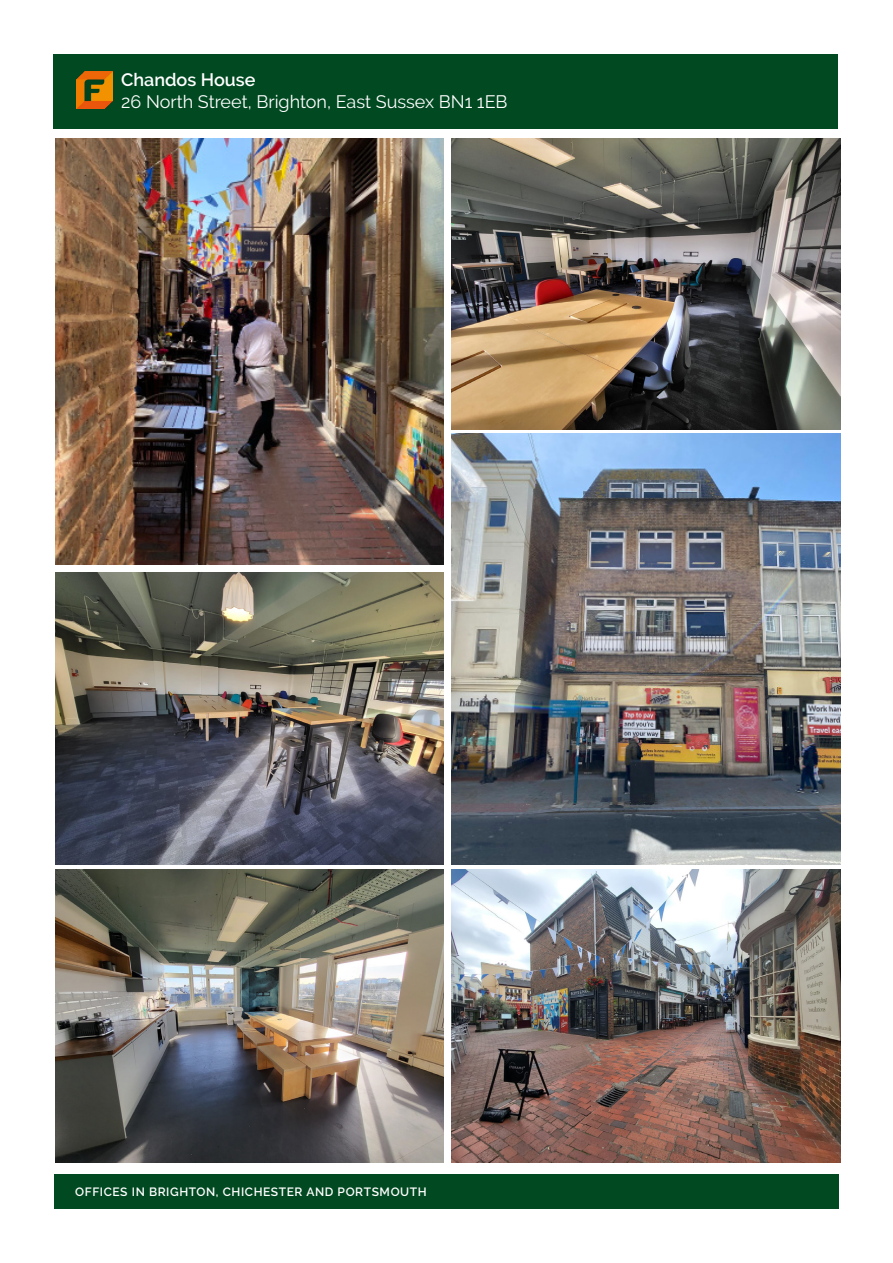
<style>
.page{position:relative;width:893px;height:1263px;background:#fff}
.page>*{position:absolute;margin:0;border:0;box-sizing:border-box;transform-origin:0 0}
.t1{font:18px "Raleway";color:#fff}
.t2{font:600 18px "Raleway";color:#fff}
.t3{font:600 12px "Raleway";letter-spacing:.05em;color:#fff}
</style>
<div class="page">
<div style="left:53px;top:54px;width:785px;height:75px;background:#004921"></div>
<img style="left:77px;top:72px;width:35px;height:37px">
<div style="left:54px;top:1175px;width:785px;height:34px;background:#004921"></div>
<img style="left:55px;top:138px;width:389px;height:426px">
<img style="left:452px;top:138px;width:389px;height:291px">
<img style="left:452px;top:434px;width:389px;height:431px">
<img style="left:55px;top:870px;width:389px;height:292px">
<img style="left:55px;top:572px;width:389px;height:293px">
<img style="left:452px;top:870px;width:389px;height:292px">
<p class="t2" style="left:121px;top:69px;width:136px">Chandos House</p>
<p class="t1" style="left:121px;top:92px;width:388px">26 North Street, Brighton, East Sussex BN1 1EB</p>
<p class="t3" style="left:75px;top:1185px;width:353px">OFFICES IN BRIGHTON, CHICHESTER AND PORTSMOUTH</p>
</div>
